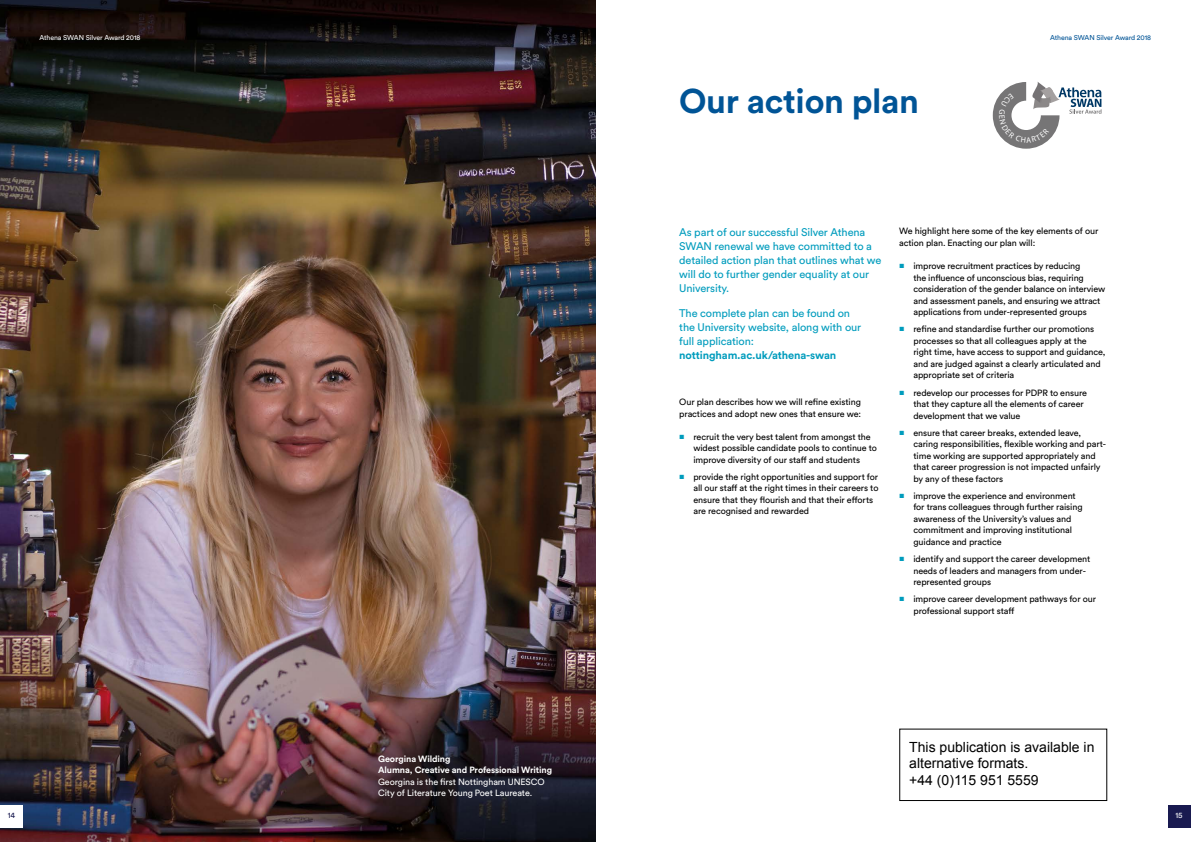
<style>
.page{position:relative;width:1191px;height:842px;background:#fff}
.page>*{position:absolute;margin:0;border:0;box-sizing:border-box;transform-origin:0 0}
.H1_Blue_3{font:700 34px "Circular Pro";letter-spacing:-.01em;color:#005496}
.Alternative_formats{font:14px/16.8px "Arial";color:#000}
.Intro_b1{font:11px/14px "Circular Pro";letter-spacing:-.01em;color:#009cbd}
.Body_9_11_5{font:9px/11.5px "Circular Pro";letter-spacing:-.01em;color:#000}
.Body_9_11_5_no_space{font:9px/11.5px "Circular Pro";letter-spacing:-.01em;color:#fff}
.Body_9_11_5_no_space-2{font:700 9px "Circular Pro";letter-spacing:-.01em;color:#fff}
.t1{font:8px "Circular Pro";color:#191a50}
.t2{font:8px "Circular Pro";color:#fff}
.t3{font:7px "Circular Pro";letter-spacing:-.01em;color:#fff}
.t4{font:7px "Circular Pro";letter-spacing:-.01em;color:#005496}
.s1{font-weight:700}
.s2{font-family:"Arial";font-weight:700;color:#009cbd}
</style>
<div class="page">
<img style="left:0;top:0;width:595px;height:842px">
<div style="left:899px;top:729px;width:208px;height:72px;border:1px solid #000"></div>
<div style="left:1168px;top:805px;width:23px;height:22px;background:#191a50"></div>
<div style="left:0;top:805px;width:23px;height:22px;background:#fff"></div>
<svg style="left:992px;top:82px;width:109px;height:67px"></svg>
<p class="t3" style="left:39px;top:33px;width:102px">Athena SWAN Silver Award 2018</p>
<p class="t4" style="left:1050px;top:33px;width:102px">Athena SWAN Silver Award 2018</p>
<p class="H1_Blue_3" style="left:679px;top:78px;width:241px">Our action plan</p>
<p class="Body_9_11_5_no_space-2" style="left:378px;top:752px;width:74px">Georgina Wilding</p>
<p class="Body_9_11_5_no_space-2" style="left:378px;top:764px;width:176px">Alumna, Creative and Professional Writing</p>
<p class="Body_9_11_5_no_space" style="left:378px;top:775px;width:168px">Georgina is the first Nottingham UNESCO<br>City of Literature Young Poet Laureate.</p>
<p class="Intro_b1" style="left:679px;top:225px;width:204px">As part of our successful Silver Athena SWAN renewal we have committed to a detailed action plan that outlines what we will do to further gender equality at our University.</p>
<p class="Intro_b1" style="left:679px;top:306px;width:184px">The complete plan can be found on the University website, along with our full application: <span class="s1">nottingham.ac.uk/athena-swan</span></p>
<p class="Body_9_11_5" style="left:679px;top:395px;width:183px;line-height:12px">Our plan describes how we will refine existing practices and adopt new ones that ensure we:</p>
<p class="Body_9_11_5" style="left:693px;top:430px;width:185px;text-indent:-14px"><span class="s2">■</span> recruit the very best talent from amongst the widest possible candidate pools to continue to improve diversity of our staff and students</p>
<p class="Body_9_11_5" style="left:693px;top:471px;width:187px;text-indent:-14px"><span class="s2">■</span> provide the right opportunities and support for all our staff at the right times in their careers to ensure that they flourish and that their efforts are recognised and rewarded</p>
<p class="Body_9_11_5" style="left:899px;top:225px;width:201px;line-height:12px">We highlight here some of the key elements of our action plan. Enacting our plan will:</p>
<p class="Body_9_11_5" style="left:913px;top:260px;width:193px;text-indent:-14px"><span class="s2">■</span> improve recruitment practices by reducing<br>the influence of unconscious bias, requiring consideration of the gender balance on interview and assessment panels, and ensuring we attract applications from under-represented groups</p>
<p class="Body_9_11_5" style="left:913px;top:323px;width:194px;text-indent:-14px"><span class="s2">■</span> refine and standardise further our promotions processes so that all colleagues apply at the right time, have access to support and guidance, and are judged against a clearly articulated and appropriate set of criteria</p>
<p class="Body_9_11_5" style="left:913px;top:386px;width:175px;text-indent:-14px"><span class="s2">■</span> redevelop our processes for PDPR to ensure that they capture all the elements of career development that we value</p>
<p class="Body_9_11_5" style="left:913px;top:426px;width:194px;text-indent:-14px"><span class="s2">■</span> ensure that career breaks, extended leave, caring responsibilities, flexible working and part&shy;time working are supported appropriately and that career progression is not impacted unfairly by any of these factors</p>
<p class="Body_9_11_5" style="left:913px;top:490px;width:171px;text-indent:-14px"><span class="s2">■</span> improve the experience and environment for trans colleagues through further raising awareness of the University’s values and commitment and improving institutional guidance and practice</p>
<p class="Body_9_11_5" style="left:913px;top:553px;width:178px;text-indent:-14px"><span class="s2">■</span> identify and support the career development needs of leaders and managers from under&shy;represented groups</p>
<p class="Body_9_11_5" style="left:913px;top:593px;width:184px;text-indent:-14px"><span class="s2">■</span> improve career development pathways for our professional support staff</p>
<p class="Alternative_formats" style="left:909px;top:738px;width:187px">This publication is available in alternative formats.</p>
<p class="Alternative_formats" style="left:909px;top:772px;width:131px">+44 (0)115 951 5559</p>
<p class="t1" style="left:8px;top:810px;width:9px">14</p>
<p class="t2" style="left:1175px;top:810px;width:9px">15</p>
</div>
